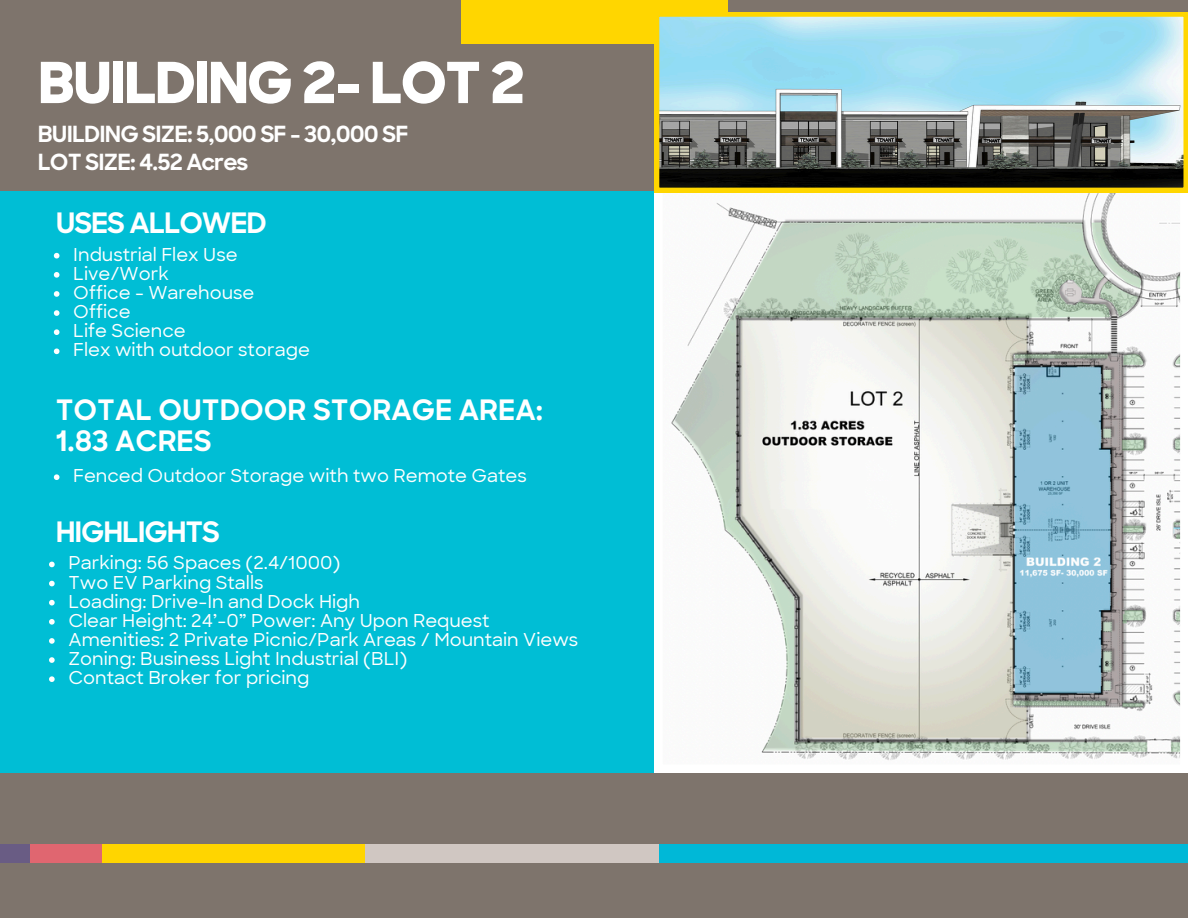
<style>
.page{position:relative;width:1188px;height:918px;background:#7e746c}
.page>*{position:absolute;margin:0;border:0;box-sizing:border-box;transform-origin:0 0}
.t1{font:800 56.55px "Sharp Sans";letter-spacing:-.04em;color:#fff}
.t2{font:700 28.2px/30.3px "Sharp Sans";color:#fff}
.t3{font:700 28.2px "Sharp Sans";letter-spacing:-.04em;color:#fff}
.t4{font:700 22.35px "Sharp Sans";letter-spacing:-.04em;color:#fff}
.t5{font:500 18px "Sharp Sans";color:#fff}
</style>
<div class="page">
<div style="left:461px;top:0;width:266px;height:43px;background:#ffd600"></div>
<div style="left:658px;top:844px;width:530px;height:19px;background:#00b8d7"></div>
<div style="left:365px;top:844px;width:293px;height:19px;background:#d0c7c2"></div>
<div style="left:101px;top:844px;width:264px;height:19px;background:#ffd500"></div>
<div style="left:30px;top:844px;width:71px;height:19px;background:#e06670"></div>
<div style="left:0;top:844px;width:30px;height:19px;background:#695c84"></div>
<div style="left:0;top:191px;width:662px;height:581px;background:#00bed5"></div>
<svg style="left:655px;top:192px;width:533px;height:580px;background:#d8e0dc"></svg>
<svg style="left:655px;top:12px;width:533px;height:180px;background:#8da8a3"></svg>
<svg style="left:54px;top:253px;width:5px;height:6px"></svg>
<svg style="left:54px;top:272px;width:5px;height:6px"></svg>
<svg style="left:54px;top:291px;width:5px;height:6px"></svg>
<svg style="left:54px;top:310px;width:5px;height:6px"></svg>
<svg style="left:54px;top:329px;width:5px;height:6px"></svg>
<svg style="left:54px;top:349px;width:5px;height:5px"></svg>
<svg style="left:49px;top:562px;width:6px;height:5px"></svg>
<svg style="left:49px;top:581px;width:6px;height:5px"></svg>
<svg style="left:49px;top:600px;width:6px;height:5px"></svg>
<svg style="left:49px;top:619px;width:6px;height:6px"></svg>
<svg style="left:49px;top:638px;width:6px;height:6px"></svg>
<svg style="left:49px;top:657px;width:6px;height:6px"></svg>
<svg style="left:49px;top:676px;width:6px;height:6px"></svg>
<svg style="left:54px;top:474px;width:5px;height:6px"></svg>
<p class="t1" style="left:38px;top:46px;width:489px">BUILDING 2- LOT 2</p>
<p class="t4" style="left:38px;top:126px;width:372px">BUILDING SIZE: 5,000 SF - 30,000 SF</p>
<p class="t4" style="left:38px;top:153px;width:212px">LOT SIZE: 4.52 Acres</p>
<p class="t3" style="left:56px;top:212px;width:213px">USES ALLOWED</p>
<h4 class="t5" style="left:73px;top:243px;width:166px">Industrial Flex Use</h4>
<p class="t5" style="left:73px;top:262px;width:97px">Live/Work</p>
<h2 class="t5" style="left:73px;top:281px;width:183px">Office - Warehouse</h2>
<p class="t5" style="left:73px;top:300px;width:59px">Office</p>
<p class="t5" style="left:73px;top:319px;width:114px">Life Science</p>
<p class="t5" style="left:73px;top:338px;width:238px">Flex with outdoor storage</p>
<p class="t2" style="left:56px;top:398px;width:489px">TOTAL OUTDOOR STORAGE AREA:<br>1.83 ACRES</p>
<p class="t5" style="left:73px;top:464px;width:455px">Fenced Outdoor Storage with two Remote Gates</p>
<p class="t3" style="left:56px;top:521px;width:166px">HIGHLIGHTS</p>
<p class="t5" style="left:68px;top:551px;width:274px">Parking: 56 Spaces (2.4/1000)</p>
<p class="t5" style="left:68px;top:570px;width:197px">Two EV Parking Stalls</p>
<h2 class="t5" style="left:68px;top:590px;width:293px">Loading: Drive-In and Dock High</h2>
<p class="t5" style="left:68px;top:609px;width:423px">Clear Height: 24’-0” Power: Any Upon Request</p>
<h2 class="t5" style="left:68px;top:628px;width:511px">Amenities: 2 Private Picnic/Park Areas / Mountain Views</h2>
<p class="t5" style="left:68px;top:647px;width:340px">Zoning: Business Light Industrial (BLI)</p>
<p class="t5" style="left:68px;top:666px;width:243px">Contact Broker for pricing</p>
</div>
